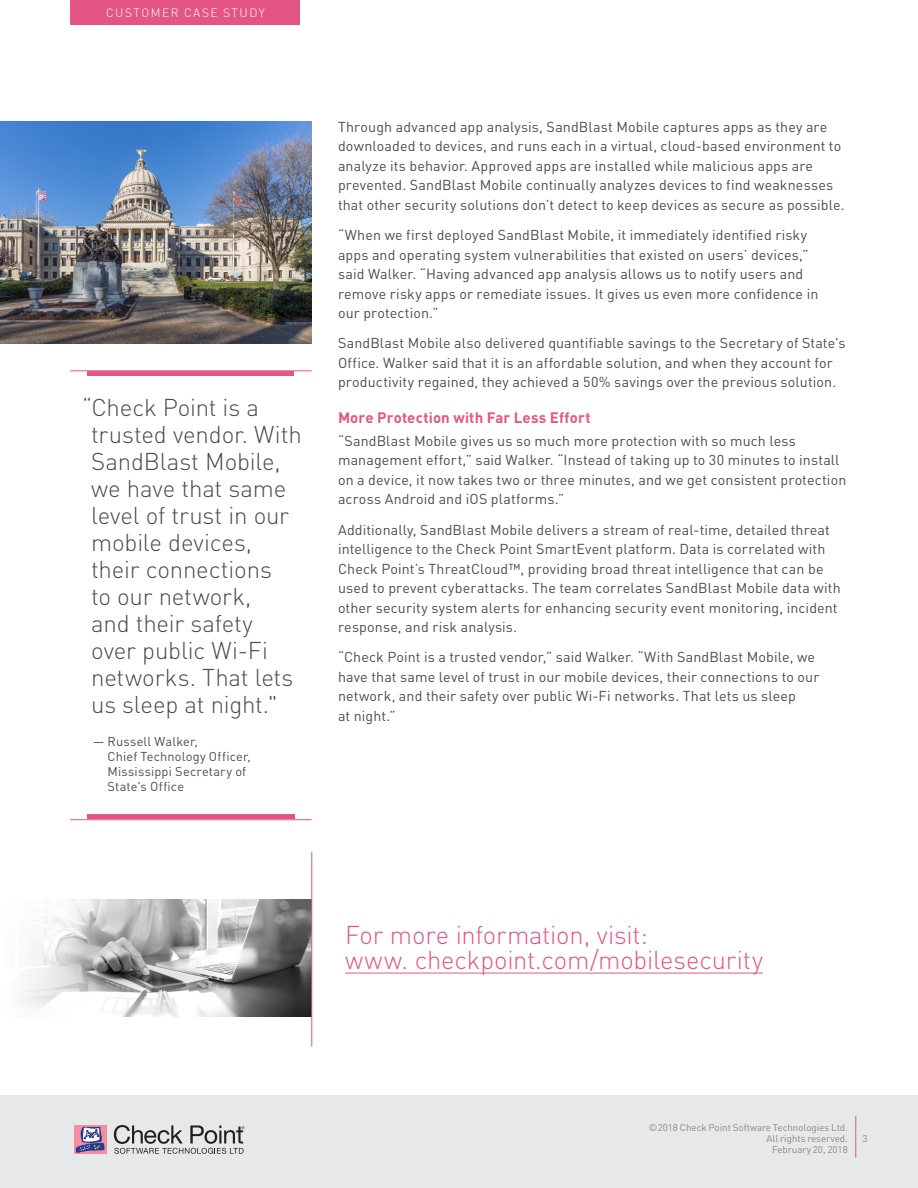
<style>
.page{position:relative;width:918px;height:1188px;background:#fff}
.page>*{position:absolute;margin:0;border:0;box-sizing:border-box;transform-origin:0 0}
.Body{font:300 25.5px/25.5px "DINOT";letter-spacing:-.005em;color:#e55584}
.Quote__inside{font:300 24px/27px "DINOT";letter-spacing:-.005em;color:#4b4c4d}
.Sub-title{font:700 15px "DINOT";letter-spacing:.01em;color:#e55584}
.Body-2{font:14.25px/19.5px "DINOT";letter-spacing:.01em;color:#4b4c4d}
.Credit_line_inside_p{font:12.75px/15px "DINOT";letter-spacing:.015em;color:#4b4c4d}
.t1{font:300 12px "DINOT";letter-spacing:.13em;color:#fff}
.t2{font:9.75px/11.2px "DINOT";color:#8c858a;text-align:right}
</style>
<div class="page">
<div style="left:0;top:1095px;width:918px;height:93px;background:#e7e8e9"></div>
<svg style="left:75px;top:1125px;width:32px;height:29px"></svg>
<svg style="left:75px;top:1127px;width:30px;height:26px"></svg>
<svg style="left:114px;top:1125px;width:130px;height:29px"></svg>
<hr style="left:856px;top:1116px;width:1px;height:42px;background:#e55584">
<hr style="left:345px;top:973px;width:418px;height:1px;background:#e55584">
<img style="left:22px;top:900px;width:289px;height:117px">
<img style="left:0;top:122px;width:312px;height:221px">
<hr style="left:311px;top:852px;width:1px;height:195px;background:#e55584">
<hr style="left:70px;top:370px;width:242px;height:1px;background:#e55584">
<div style="left:88px;top:371px;width:206px;height:5px;background:#e55584"></div>
<hr style="left:70px;top:819px;width:242px;height:1px;background:#e55584">
<div style="left:87px;top:814px;width:207px;height:5px;background:#e55584"></div>
<div style="left:71px;top:0;width:229px;height:25px;background:#e55584"></div>
<p class="t1" style="left:106px;top:5px;width:160px">CUSTOMER CASE STUDY</p>
<p class="Quote__inside" style="left:91px;top:393px;width:212px;text-indent:-9px">“Check Point is a trusted vendor. With<br>SandBlast Mobile, we have that same level of trust in our mobile devices, their connections<br>to our network,<br>and their safety over public Wi-Fi networks. That lets us sleep at night."</p>
<p class="Credit_line_inside_p" style="left:108px;top:734px;width:145px;text-indent:-15px">— Russell Walker,<br>Chief Technology Officer,<br>Mississippi Secretary of<br>State's Office</p>
<p class="Body-2" style="left:338px;top:117px;width:508px">Through advanced app analysis, SandBlast Mobile captures apps as they are downloaded to devices, and runs each in a virtual, cloud-based environment to analyze its behavior. Approved apps are installed while malicious apps are prevented. SandBlast Mobile continually analyzes devices to find weaknesses that other security solutions don’t detect to keep devices as secure as possible.</p>
<p class="Body-2" style="left:338px;top:225px;width:482px">“When we first deployed SandBlast Mobile, it immediately identified risky apps and operating system vulnerabilities that existed on users’ devices,” said Walker. “Having advanced app analysis allows us to notify users and remove risky apps or remediate issues. It gives us even more confidence in our protection.”</p>
<p class="Body-2" style="left:338px;top:333px;width:509px">SandBlast Mobile also delivered quantifiable savings to the Secretary of State's<br>Office. Walker said that it is an affordable solution, and when they account for productivity regained, they achieved a 50% savings over the previous solution.</p>
<p class="Sub-title" style="left:338px;top:408px;width:254px">More Protection with Far Less Effort</p>
<p class="Body-2" style="left:338px;top:431px;width:510px">“SandBlast Mobile gives us so much more protection with so much less management effort,” said Walker. “Instead of taking up to 30 minutes to install on a device, it now takes two or three minutes, and we get consistent protection across Android and iOS platforms.”</p>
<p class="Body-2" style="left:338px;top:520px;width:504px">Additionally, SandBlast Mobile delivers a stream of real-time, detailed threat intelligence to the Check Point SmartEvent platform. Data is correlated with Check Point’s ThreatCloud™, providing broad threat intelligence that can be used to prevent cyberattacks. The team correlates SandBlast Mobile data with other security system alerts for enhancing security event monitoring, incident response, and risk analysis.</p>
<p class="Body-2" style="left:338px;top:647px;width:483px">“Check Point is a trusted vendor,” said Walker. “With SandBlast Mobile, we have that same level of trust in our mobile devices, their connections to our network, and their safety over public Wi-Fi networks. That lets us sleep<br>at night.”</p>
<p class="Body" style="left:345px;top:922px;width:419px">For more information, visit:<br>www. checkpoint.com/mobilesecurity</p>
<p class="t2" style="left:649px;top:1121px;width:200px">©2018 Check Point Software Technologies Ltd.<br>All rights reserved.<br>February 20, 2018</p>
<p class="t2" style="left:863px;top:1132px;width:7px">3</p>
</div>
